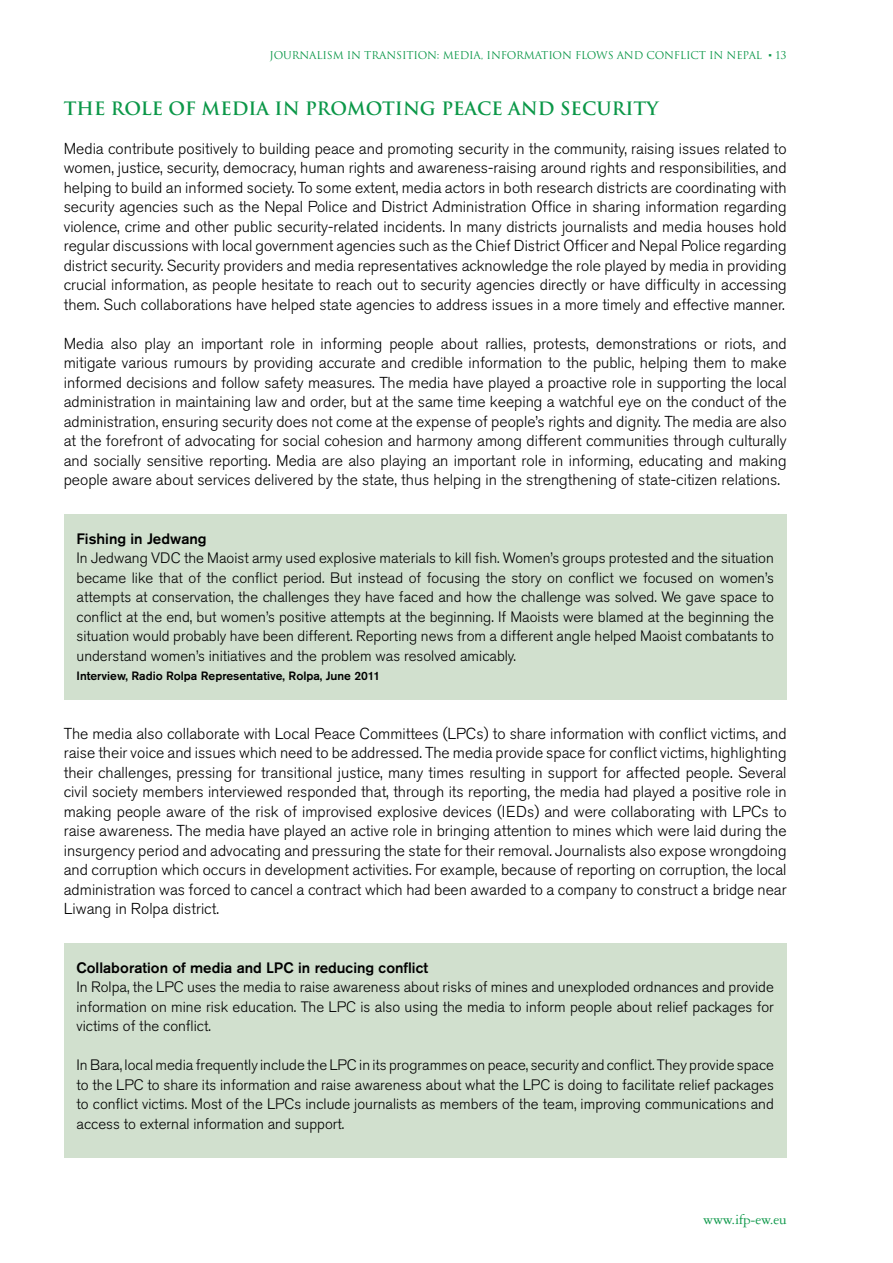
<style>
.page{position:relative;width:893px;height:1263px;background:#fff}
.page>*{position:absolute;margin:0;border:0;box-sizing:border-box;transform-origin:0 0}
.t1{font:700 18px "Trajan";color:#0b9748}
.t2{font:300 15.75px/19.5px "Akzidenz Grotesk Pro";color:#000;text-align:justify}
.t3{font:300 15px/19.5px "Akzidenz Grotesk Pro";color:#000;text-align:justify}
.t4{font:500 15px "Akzidenz Grotesk Pro";color:#000}
.t5{font:15px "Garamond Three";letter-spacing:-.01em;color:#0b9748}
.t6{font:500 12px "Akzidenz Grotesk Pro";color:#000}
.t7{font:10.5px "Trajan";letter-spacing:-.015em;color:#0b9748}
.s1{font-family:"Akzidenz Grotesk Pro";font-weight:300}
</style>
<div class="page">
<div style="left:64px;top:514px;width:723px;height:186px;background:#d1e0ce"></div>
<div style="left:64px;top:943px;width:723px;height:215px;background:#d1e0ce"></div>
<p class="t7" style="left:270px;top:49px;width:519px">JOURNALISM IN TRANSITION: MEDIA, INFORMATION FLOWS AND CONFLICT IN NEPAL <span class="s1">•</span> 13</p>
<p class="t1" style="left:64px;top:97px;width:596px">THE ROLE OF MEDIA IN PROMOTING PEACE AND SECURITY</p>
<p class="t2" style="left:64px;top:139px;width:724px">Media contribute positively to building peace and promoting security in the community, raising issues related to women, justice, security, democracy, human rights and awareness-raising around rights and responsibilities, and helping to build an informed society. To some extent, media actors in both research districts are coordinating with security agencies such as the Nepal Police and District Administration Office in sharing information regarding violence, crime and other public security-related incidents. In many districts journalists and media houses hold regular discussions with local government agencies such as the Chief District Officer and Nepal Police regarding district security. Security providers and media representatives acknowledge the role played by media in providing crucial information, as people hesitate to reach out to security agencies directly or have difficulty in accessing them. Such collaborations have helped state agencies to address issues in a more timely and effective manner.</p>
<p class="t2" style="left:64px;top:334px;width:724px">Media also play an important role in informing people about rallies, protests, demonstrations or riots, and mitigate various rumours by providing accurate and credible information to the public, helping them to make informed decisions and follow safety measures. The media have played a proactive role in supporting the local administration in maintaining law and order, but at the same time keeping a watchful eye on the conduct of the administration, ensuring security does not come at the expense of people’s rights and dignity. The media are also at the forefront of advocating for social cohesion and harmony among different communities through culturally and socially sensitive reporting. Media are also playing an important role in informing, educating and making people aware about services delivered by the state, thus helping in the strengthening of state-citizen relations.</p>
<p class="t4" style="left:77px;top:529px;width:132px">Fishing in Jedwang</p>
<p class="t3" style="left:77px;top:548px;width:699px">In Jedwang VDC the Maoist army used explosive materials to kill fish. Women’s groups protested and the situation became like that of the conflict period. But instead of focusing the story on conflict we focused on women’s attempts at conservation, the challenges they have faced and how the challenge was solved. We gave space to conflict at the end, but women’s positive attempts at the beginning. If Maoists were blamed at the beginning the situation would probably have been different. Reporting news from a different angle helped Maoist combatants to understand women’s initiatives and the problem was resolved amicably.</p>
<p class="t6" style="left:77px;top:668px;width:305px">Interview, Radio Rolpa Representative, Rolpa, June 2011</p>
<p class="t2" style="left:64px;top:724px;width:724px">The media also collaborate with Local Peace Committees (LPCs) to share information with conflict victims, and raise their voice and issues which need to be addressed. The media provide space for conflict victims, highlighting their challenges, pressing for transitional justice, many times resulting in support for affected people. Several civil society members interviewed responded that, through its reporting, the media had played a positive role in making people aware of the risk of improvised explosive devices (IEDs) and were collaborating with LPCs to raise awareness. The media have played an active role in bringing attention to mines which were laid during the insurgency period and advocating and pressuring the state for their removal. Journalists also expose wrongdoing and corruption which occurs in development activities. For example, because of reporting on corruption, the local administration was forced to cancel a contract which had been awarded to a company to construct a bridge near Liwang in Rolpa district.</p>
<p class="t4" style="left:77px;top:958px;width:353px">Collaboration of media and LPC in reducing conflict</p>
<p class="t3" style="left:77px;top:977px;width:699px">In Rolpa, the LPC uses the media to raise awareness about risks of mines and unexploded ordnances and provide information on mine risk education. The LPC is also using the media to inform people about relief packages for victims of the conflict.</p>
<p class="t3" style="left:77px;top:1055px;width:699px">In Bara, local media frequently include the LPC in its programmes on peace, security and conflict. They provide space to the LPC to share its information and raise awareness about what the LPC is doing to facilitate relief packages to conflict victims. Most of the LPCs include journalists as members of the team, improving communications and access to external information and support.</p>
<p class="t5" style="left:703px;top:1211px;width:85px">www.ifp-ew.eu</p>
</div>
